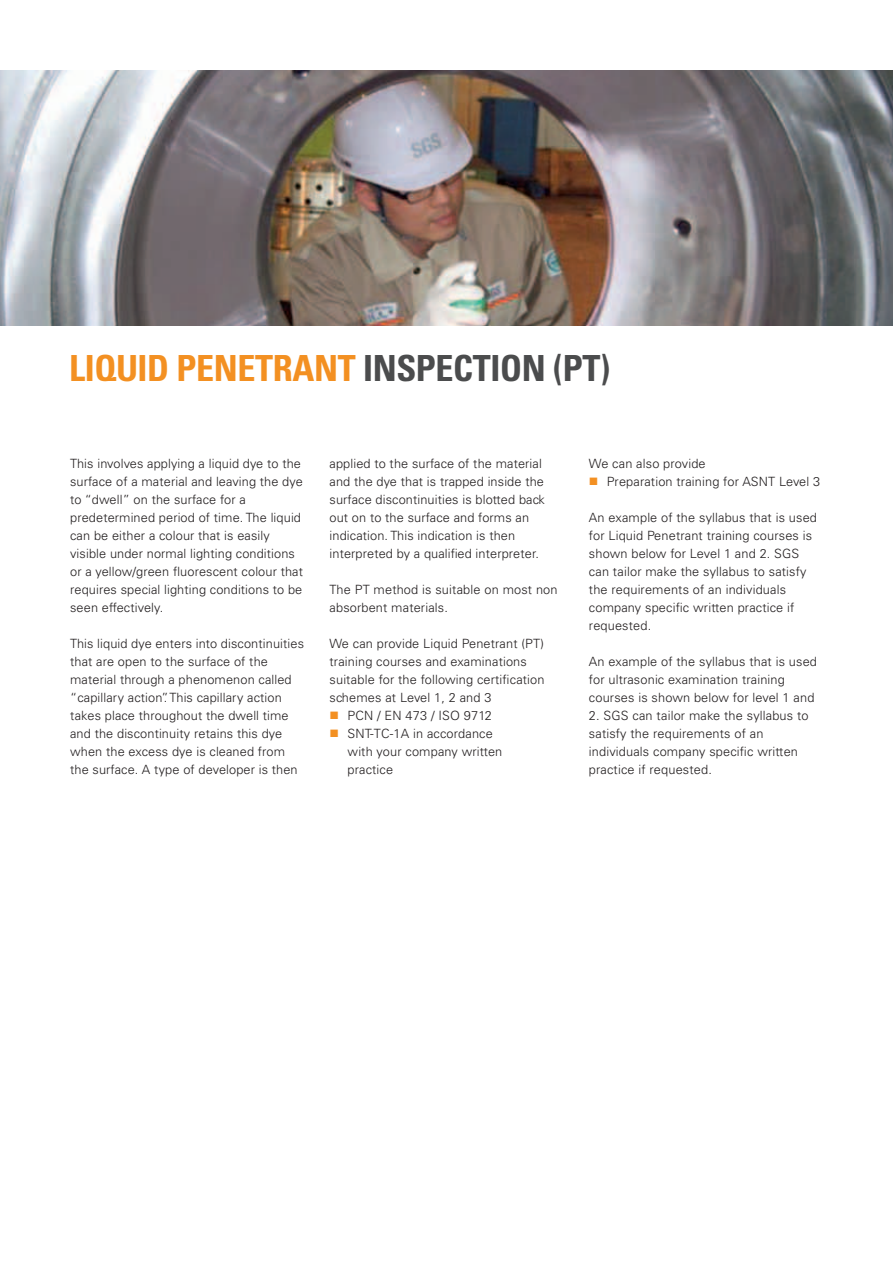
<style>
.page{position:relative;width:893px;height:1263px;background:#fff}
.page>*{position:absolute;margin:0;border:0;box-sizing:border-box;transform-origin:0 0}
.t1{font:700 condensed 36px "Univers LT Std";letter-spacing:-.01em;color:#4b4c4d}
.t2{font:700 condensed 36px "Univers LT Std";letter-spacing:-.01em;color:#f39022}
.t3{font:300 12.75px/18px "Univers LT Std";letter-spacing:.01em;color:#231f20}
.s1{color:#f39022}
</style>
<div class="page">
<img style="left:0;top:70px;width:893px;height:255px">
<h1 class="t2" style="left:69px;top:346px;width:147px">LIQUID PENET</h1>
<h1 class="t1" style="left:273px;top:346px;width:110px"><span class="s1">RANT</span> INSPECT</h1>
<h1 class="t1" style="left:491px;top:346px;width:121px">ION (PT)</h1>
<p class="t3" style="left:70px;top:454px;width:234px">This involves applying a liquid dye to the surface of a material and leaving the dye to “dwell” on the surface for a predetermined period of time. The liquid can be either a colour that is easily visible under normal lighting conditions or a yellow/green fluorescent colour that requires special lighting conditions to be seen effectively.</p>
<p class="t3" style="left:70px;top:635px;width:235px">This liquid dye enters into discontinuities that are open to the surface of the material through a phenomenon called “capillary action”. This capillary action takes place throughout the dwell time and the discontinuity retains this dye when the excess dye is cleaned from the surface. A type of developer is then</p>
<p class="t3" style="left:330px;top:455px;width:217px">applied to the surface of the material and the dye that is trapped inside the surface discontinuities is blotted back out on to the surface and forms an indication. This indication is then interpreted by a qualified interpreter.</p>
<p class="t3" style="left:330px;top:581px;width:230px">The PT method is suitable on most non absorbent materials.</p>
<p class="t3" style="left:330px;top:635px;width:217px">We can provide Liquid Penetrant (PT) training courses and examinations suitable for the following certification schemes at Level 1, 2 and 3</p>
<p class="t3" style="left:330px;top:707px;width:164px"><span class="s1">■</span> PCN / EN 473 / ISO 9712</p>
<p class="t3" style="left:348px;top:725px;width:156px;text-indent:-18px"><span class="s1">■</span> SNT-TC-1A in accordance with your company written practice</p>
<p class="t3" style="left:589px;top:455px;width:118px">We can also provide</p>
<p class="t3" style="left:589px;top:473px;width:233px"><span class="s1">■</span> Preparation training for ASNT Level 3</p>
<p class="t3" style="left:589px;top:509px;width:230px">An example of the syllabus that is used for Liquid Penetrant training courses is shown below for Level 1 and 2. SGS can tailor make the syllabus to satisfy the requirements of an individuals company specific written practice if requested.</p>
<p class="t3" style="left:589px;top:653px;width:230px">An example of the syllabus that is used for ultrasonic examination training courses is shown below for level 1 and</p>
<p class="t3" style="left:589px;top:707px;width:221px">2. SGS can tailor make the syllabus to satisfy the requirements of an individuals company specific written practice if requested.</p>
</div>
